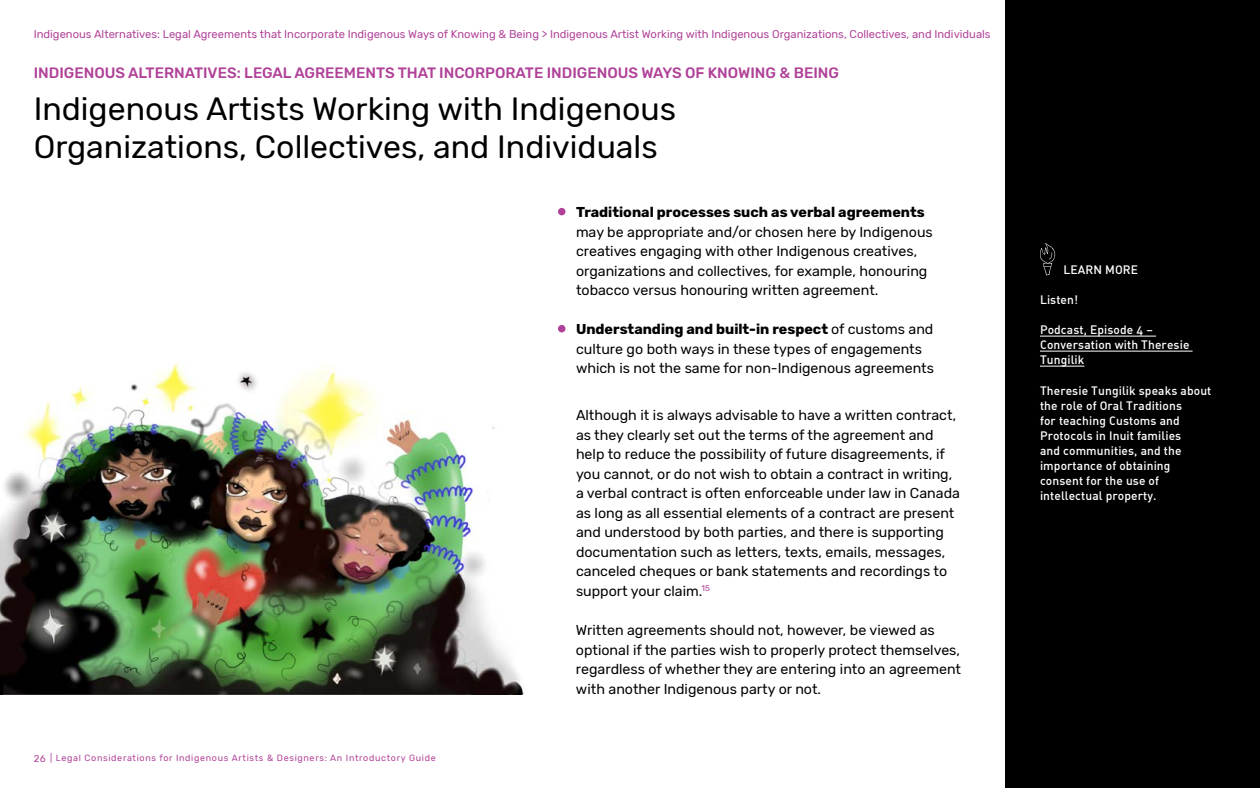
<style>
.page{position:relative;width:1260px;height:788px;background:#fff}
.page>*{position:absolute;margin:0;border:0;box-sizing:border-box;transform-origin:0 0}
.t1{font:32.1px/38.1px "Rubik";color:#000}
.t2{font:500 15px "Rubik";color:#b04198}
.t3{font:14.25px/19.5px "Rubik";color:#000}
.t4{font:700 14.25px "Rubik";color:#000}
.t5{font:12px/15px "DIN Medium Alternate";letter-spacing:.01em;color:#fff}
.t6{font:11.25px "Rubik";color:#b04198}
.t7{font:9px "Rubik";letter-spacing:.075em;color:#b04198}
.s1{font-weight:700}
.s2{font-size:9.75px}
</style>
<div class="page">
<div style="left:1006px;top:0;width:254px;height:788px;background:#000"></div>
<hr style="left:1040px;top:335px;width:116px;height:1px;background:#fff">
<hr style="left:1040px;top:350px;width:153px;height:1px;background:#fff">
<hr style="left:1040px;top:365px;width:44px;height:1px;background:#fff">
<svg style="left:1040px;top:243px;width:15px;height:32px"></svg>
<div style="left:558px;top:208px;width:8px;height:7px;background:#b04198;border-radius:50%"></div>
<div style="left:558px;top:325px;width:8px;height:7px;background:#b04198;border-radius:50%"></div>
<img style="left:0;top:363px;width:524px;height:331px">
<p class="t6" style="left:34px;top:27px;width:958px">Indigenous Alternatives: Legal Agreements that Incorporate Indigenous Ways of Knowing &amp; Being &gt; Indigenous Artist Working with Indigenous Organizations, Collectives, and Individuals</p>
<p class="t2" style="left:34px;top:64px;width:807px">INDIGENOUS ALTERNATIVES: LEGAL AGREEMENTS THAT INCORPORATE INDIGENOUS WAYS OF KNOWING &amp; BEING</p>
<h1 class="t1" style="left:34px;top:90px;width:644px">Indigenous Artists Working with Indigenous<br>Organizations, Collectives, and Individuals</h1>
<p class="t4" style="left:576px;top:204px;width:350px">Traditional processes such as verbal agreements</p>
<p class="t3" style="left:576px;top:222px;width:358px">may be appropriate and/or chosen here by Indigenous creatives engaging with other Indigenous creatives, organizations and collectives, for example, honouring tobacco versus honouring written agreement.</p>
<p class="t3" style="left:576px;top:320px;width:359px"><span class="s1">Understanding and built-in respect</span> of customs and culture go both ways in these types of engagements which is not the same for non-Indigenous agreements</p>
<p class="t7" style="left:34px;top:753px;width:404px"><span class="s2">26</span> | Legal Considerations for Indigenous Artists &amp; Designers: An Introductory Guide</p>
<p class="t3" style="left:576px;top:406px;width:386px">Although it is always advisable to have a written contract, as they clearly set out the terms of the agreement and help to reduce the possibility of future disagreements, if you cannot, or do not wish to obtain a contract in writing, a verbal contract is often enforceable under law in Canada as long as all essential elements of a contract are present and understood by both parties, and there is supporting documentation such as letters, texts, emails, messages, canceled cheques or bank statements and recordings to support your claim.<sup>15</sup></p>
<p class="t3" style="left:576px;top:620px;width:387px">Written agreements should not, however, be viewed as optional if the parties wish to properly protect themselves, regardless of whether they are entering into an agreement with another Indigenous party or not.</p>
<p class="t5" style="left:1064px;top:262px;width:76px">LEARN MORE</p>
<p class="t5" style="left:1040px;top:292px;width:40px">Listen!</p>
<p class="t5" style="left:1040px;top:322px;width:151px">Podcast, Episode 4 –<br>Conversation with Theresie<br>Tungilik</p>
<p class="t5" style="left:1040px;top:382px;width:173px">Theresie Tungilik speaks about the role of Oral Traditions<br>for teaching Customs and<br>Protocols in Inuit families<br>and communities, and the importance of obtaining consent for the use of intellectual property.</p>
</div>
